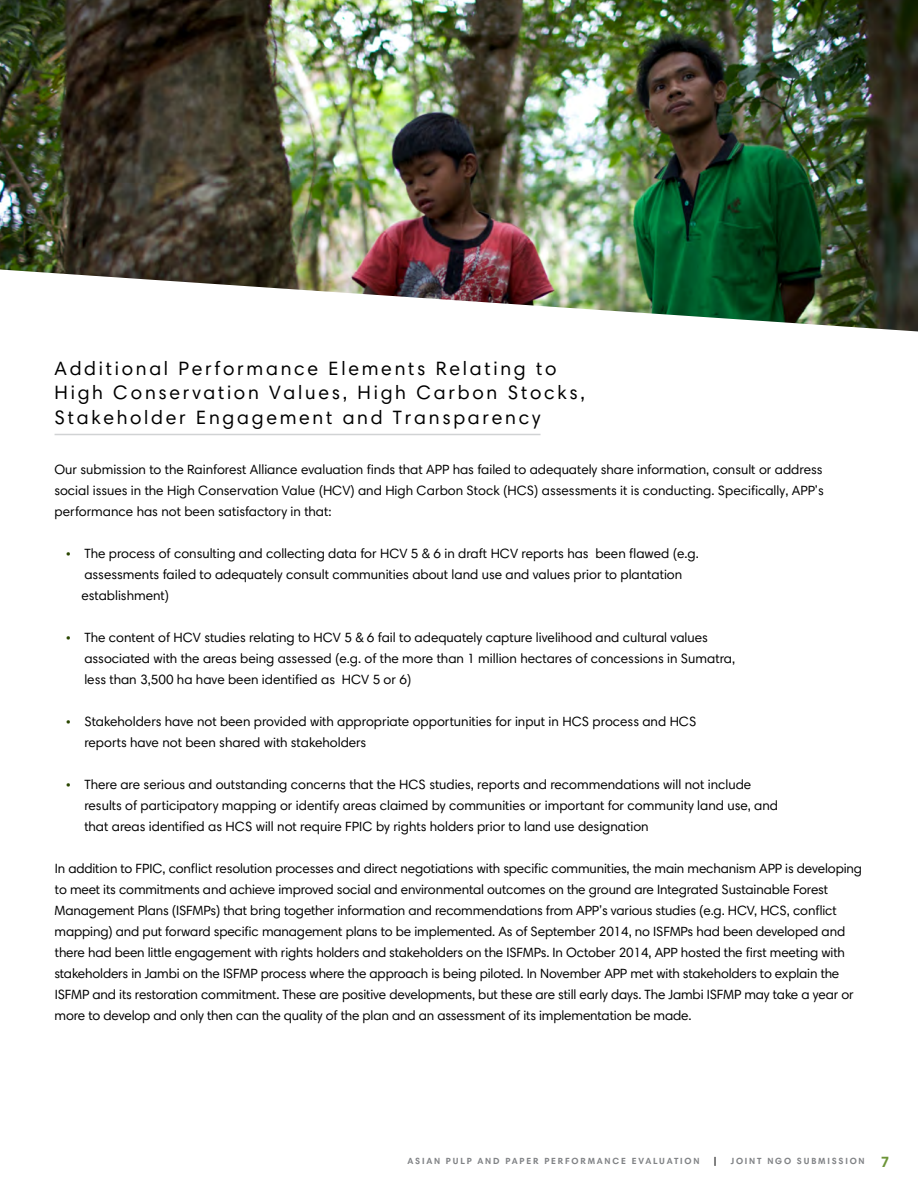
<style>
.page{position:relative;width:918px;height:1188px;background:#fff}
.page>*{position:absolute;margin:0;border:0;box-sizing:border-box;transform-origin:0 0}
.t1{font:19.5px/24.8px "Harmonia Sans Std";letter-spacing:.14em;color:#000}
.t2{font:13.5px/21px "Harmonia Sans Std";letter-spacing:-.01em;color:#000}
.t3{font:700 9px "Harmonia Sans Std";letter-spacing:.2em;color:#808285}
.t4{font:700 9px "Harmonia Sans Std";color:#000}
.s1{color:#2a4600}
.s2{font-size:15px;color:#6d9538}
</style>
<div class="page">
<img style="left:0;top:0;width:918px;height:270px">
<img style="left:8px;top:270px;width:910px;height:62px">
<hr style="left:55px;top:434px;width:486px;height:1px;background:#d1d3d4">
<h1 class="t1" style="left:55px;top:355px;width:532px">Additional Performance Elements Relating to<br>High Conservation Values, High Carbon Stocks,<br>Stakeholder Engagement and Transparency</h1>
<p class="t2" style="left:54px;top:459px;width:771px;text-align:justify">Our submission to the Rainforest Alliance evaluation finds that APP has failed to adequately share information, consult or address social issues in the High Conservation Value (HCV) and High Carbon Stock (HCS) assessments it is conducting. Specifically, APP’s performance has not been satisfactory in that:</p>
<p class="t2" style="left:81px;top:543px;width:619px;text-indent:-16px"><span class="s1">•</span> The process of consulting and collecting data for HCV 5 &amp; 6 in draft HCV reports has been flawed (e.g. assessments failed to adequately consult communities about land use and values prior to plantation establishment)</p>
<p class="t2" style="left:84px;top:627px;width:652px;text-indent:-19px"><span class="s1">•</span> The content of HCV studies relating to HCV 5 &amp; 6 fail to adequately capture livelihood and cultural values associated with the areas being assessed (e.g. of the more than 1 million hectares of concessions in Sumatra, less than 3,500 ha have been identified as HCV 5 or 6)</p>
<p class="t2" style="left:84px;top:711px;width:614px;text-indent:-19px"><span class="s1">•</span> Stakeholders have not been provided with appropriate opportunities for input in HCS process and HCS reports have not been shared with stakeholders</p>
<p class="t2" style="left:84px;top:774px;width:695px;text-indent:-19px"><span class="s1">•</span> There are serious and outstanding concerns that the HCS studies, reports and recommendations will not include results of participatory mapping or identify areas claimed by communities or important for community land use, and that areas identified as HCS will not require FPIC by rights holders prior to land use designation</p>
<p class="t2" style="left:54px;top:858px;width:809px">In addition to FPIC, conflict resolution processes and direct negotiations with specific communities, the main mechanism APP is developing to meet its commitments and achieve improved social and environmental outcomes on the ground are Integrated Sustainable Forest Management Plans (ISFMPs) that bring together information and recommendations from APP’s various studies (e.g. HCV, HCS, conflict mapping) and put forward specific management plans to be implemented. As of September 2014, no ISFMPs had been developed and there had been little engagement with rights holders and stakeholders on the ISFMPs. In October 2014, APP hosted the first meeting with stakeholders in Jambi on the ISFMP process where the approach is being piloted. In November APP met with stakeholders to explain the ISFMP and its restoration commitment. These are positive developments, but these are still early days. The Jambi ISFMP may take a year or more to develop and only then can the quality of the plan and an assessment of its implementation be made.</p>
<p class="t3" style="left:408px;top:1155px;width:293px">ASIAN PULP AND PAPER PERFORMANCE EVALUATION</p>
<p class="t4" style="left:714px;top:1155px;width:5px">|</p>
<p class="t3" style="left:731px;top:1155px;width:160px">JOINT NGO SUBMISSION <span class="s2">7</span></p>
</div>
